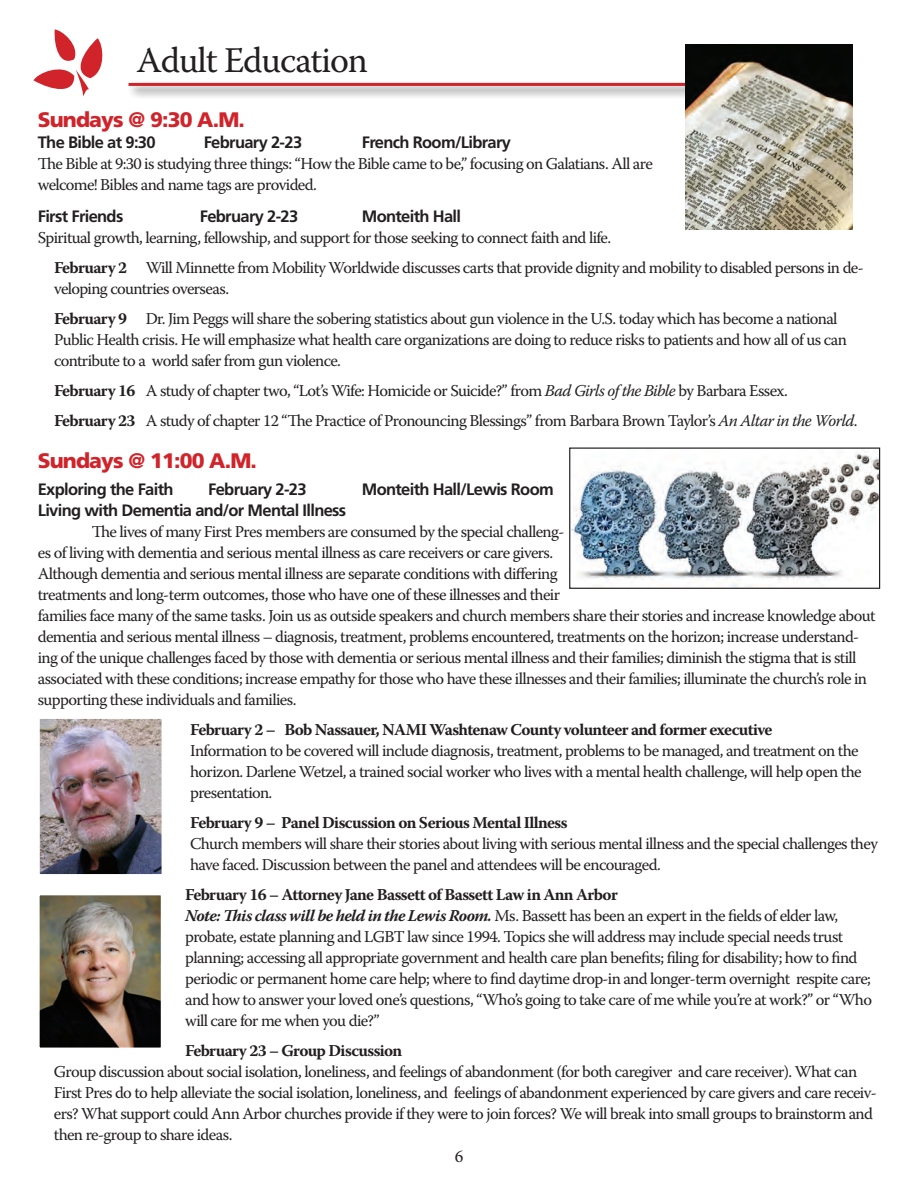
<style>
.page{position:relative;width:918px;height:1188px;background:#fff}
.page>*{position:absolute;margin:0;border:0;box-sizing:border-box;transform-origin:0 0}
.t1{font:36px "Warnock Pro";letter-spacing:-.03em;color:#231f20}
.t2{font:900 21px "Frutiger LT Std";letter-spacing:-.04em;color:#d1232a}
.t3{font:18px "Minion Pro";color:#231f20}
.t4{font:16.5px/21px "Warnock Pro";letter-spacing:-.04em;color:#231f20}
.t5{font:700 16.5px "Frutiger LT Std";letter-spacing:-.04em;color:#231f20}
.t6{font:700 16.5px "Warnock Pro";letter-spacing:-.04em;color:#231f20}
.s1{font-weight:700}
.s2{font-style:italic}
.s3{font-weight:700;font-style:italic}
</style>
<div class="page">
<img style="left:571px;top:451px;width:307px;height:136px">
<div style="left:569px;top:448px;width:311px;height:141px;border:1px solid #231f20"></div>
<img style="left:40px;top:719px;width:121px;height:154px">
<div style="left:36px;top:715px;width:129px;height:162px;border:3px solid #fff"></div>
<svg style="left:34px;top:29px;width:69px;height:68px"></svg>
<div style="left:127px;top:80px;width:724px;height:20px;background:#231f20;opacity:.75"></div>
<hr style="left:129px;top:83px;width:708px;height:3px;background:#d1232a">
<img style="left:40px;top:896px;width:120px;height:151px">
<div style="left:36px;top:892px;width:128px;height:159px;border:3px solid #fff"></div>
<img style="left:686px;top:45px;width:166px;height:185px">
<h1 class="t1" style="left:137px;top:38px;width:233px">Adult Education</h1>
<p class="t2" style="left:38px;top:107px;width:209px">Sundays @ 9:30 A.M.</p>
<p class="t5" style="left:38px;top:133px;width:119px">The Bible at 9:30</p>
<p class="t5" style="left:204px;top:133px;width:100px">February 2-23</p>
<p class="t5" style="left:362px;top:133px;width:151px">French Room/Library</p>
<p class="t4" style="left:38px;top:153px;width:617px">The Bible at 9:30 is studying three things: “How the Bible came to be,” focusing on Galatians. All are welcome! Bibles and name tags are provided.</p>
<p class="t5" style="left:38px;top:206px;width:87px">First Friends</p>
<p class="t5" style="left:200px;top:206px;width:100px">February 2-23</p>
<p class="t5" style="left:362px;top:206px;width:101px">Monteith Hall</p>
<p class="t4" style="left:54px;top:222px;width:811px;line-height:30px;text-indent:-16px">Spiritual growth, learning, fellowship, and support for those seeking to connect faith and life.<br><span class="s1">February 2</span> Will Minnette from Mobility Worldwide discusses carts that provide dignity and mobility to disabled persons in de-</p>
<p class="t4" style="left:54px;top:273px;width:785px;line-height:30px">veloping countries overseas.<br><span class="s1">February 9</span> Dr. Jim Peggs will share the sobering statistics about gun violence in the U.S. today which has become a national</p>
<p class="t4" style="left:54px;top:329px;width:794px">Public Health crisis. He will emphasize what health care organizations are doing to reduce risks to patients and how all of us can contribute to a world safer from gun violence.</p>
<p class="t4" style="left:54px;top:375px;width:805px;line-height:30px"><span class="s1">February 16</span> A study of chapter two, “Lot’s Wife: Homicide or Suicide?” from <span class="s2">Bad Girls of the Bible</span> by Barbara Essex.<br><span class="s1">February 23</span> A study of chapter 12 “The Practice of Pronouncing Blessings” from Barbara Brown Taylor’s <span class="s2">An Altar in the World</span>.</p>
<p class="t2" style="left:38px;top:448px;width:221px">Sundays @ 11:00 A.M.</p>
<p class="t5" style="left:38px;top:479px;width:137px">Exploring the Faith</p>
<p class="t5" style="left:208px;top:479px;width:100px">February 2-23</p>
<p class="t5" style="left:362px;top:479px;width:194px">Monteith Hall/Lewis Room</p>
<p class="t5" style="left:38px;top:500px;width:310px">Living with Dementia and/or Mental Illness</p>
<p class="t4" style="left:38px;top:521px;width:839px;text-indent:54px">The lives of many First Pres members are consumed by the special challeng-<br>es of living with dementia and serious mental illness as care receivers or care givers.<br>Although dementia and serious mental illness are separate conditions with differing<br>treatments and long-term outcomes, those who have one of these illnesses and their<br>families face many of the same tasks. Join us as outside speakers and church members share their stories and increase knowledge about dementia and serious mental illness – diagnosis, treatment, problems encountered, treatments on the horizon; increase understand&shy;ing of the unique challenges faced by those with dementia or serious mental illness and their families; diminish the stigma that is still associated with these conditions; increase empathy for those who have these illnesses and their families; illuminate the church’s role in supporting these individuals and families.</p>
<p class="t6" style="left:190px;top:720px;width:584px">February 2 – Bob Nassauer, NAMI Washtenaw County volunteer and former executive</p>
<p class="t4" style="left:190px;top:740px;width:673px">Information to be covered will include diagnosis, treatment, problems to be managed, and treatment on the horizon. Darlene Wetzel, a trained social worker who lives with a mental health challenge, will help open the presentation.</p>
<p class="t6" style="left:190px;top:813px;width:379px">February 9 – Panel Discussion on Serious Mental Illness</p>
<p class="t4" style="left:190px;top:833px;width:689px">Church members will share their stories about living with serious mental illness and the special challenges they have faced. Discussion between the panel and attendees will be encouraged.</p>
<p class="t4" style="left:185px;top:884px;width:688px"><span class="s1">February 16 – Attorney Jane Bassett of Bassett Law in Ann Arbor<br></span><span class="s3">Note: This class will be held in the Lewis Room.</span> Ms. Bassett has been an expert in the fields of elder law, probate, estate planning and LGBT law since 1994. Topics she will address may include special needs trust planning; accessing all appropriate government and health care plan benefits; filing for disability; how to find periodic or permanent home care help; where to find daytime drop-in and longer-term overnight respite care; and how to answer your loved one’s questions, “Who’s going to take care of me while you’re at work?” or “Who will care for me when you die?”</p>
<p class="t6" style="left:185px;top:1041px;width:219px">February 23 – Group Discussion</p>
<p class="t4" style="left:54px;top:1061px;width:824px">Group discussion about social isolation, loneliness, and feelings of abandonment (for both caregiver and care receiver). What can First Pres do to help alleviate the social isolation, loneliness, and feelings of abandonment experienced by care givers and care receiv&shy;ers? What support could Ann Arbor churches provide if they were to join forces? We will break into small groups to brainstorm and then re-group to share ideas.</p>
<p class="t3" style="left:455px;top:1145px;width:10px">6</p>
</div>
